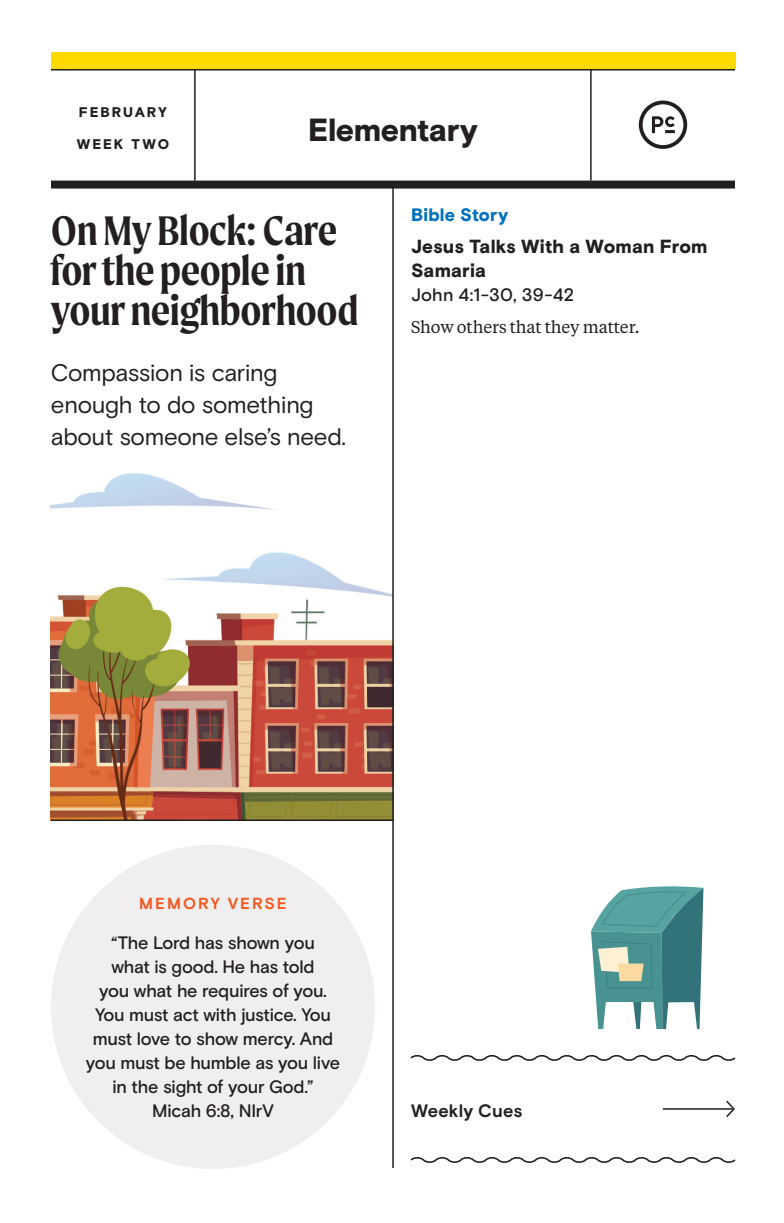
<style>
.page{position:relative;width:784px;height:1223px;background:#fff}
.page>*{position:absolute;margin:0;border:0;box-sizing:border-box;transform-origin:0 0}
.t1{font:600 44px/40px "Moret";letter-spacing:-.01em;color:#231f20}
.t2{font:900 32px "Basis Grotesque";letter-spacing:-.015em;color:#231f20}
.t3{font:24px/32px "Basis Grotesque";letter-spacing:-.015em;color:#231f20}
.t4{font:900 19px/24px "Basis Grotesque";letter-spacing:.005em;color:#231f20}
.t5{font:500 18px/24px "Basis Grotesque";letter-spacing:-.015em;color:#231f20;text-align:center}
.t6{font:500 18px "Basis Grotesque";letter-spacing:.01em;color:#231f20}
.t7{font:900 18px "Basis Grotesque";letter-spacing:.015em;color:#0071bb}
.t8{font:700 18px "Basis Grotesque";letter-spacing:.01em;color:#231f20}
.t9{font:17px "Tiempos Text";letter-spacing:-.01em;color:#231f20}
.t10{font:700 16px "Basis Grotesque";letter-spacing:.125em;color:#f15921}
.t11{font:900 14px "Basis Grotesque";letter-spacing:.135em;color:#231f20}
</style>
<div class="page">
<img style="left:51px;top:473px;width:341px;height:346px">
<hr style="left:194px;top:68px;width:2px;height:112px;background:#231f20">
<hr style="left:590px;top:68px;width:2px;height:112px;background:#231f20">
<hr style="left:51px;top:68px;width:684px;height:2px;background:#231f20">
<hr style="left:392px;top:187px;width:2px;height:980px;background:#231f20">
<div style="left:51px;top:180px;width:684px;height:8px;background:#231f20"></div>
<div style="left:51px;top:52px;width:684px;height:16px;background:#ffd900"></div>
<svg style="left:639px;top:100px;width:48px;height:49px"></svg>
<hr style="left:51px;top:819px;width:343px;height:2px;background:#231f20">
<svg style="left:410px;top:1055px;width:326px;height:6px"></svg>
<svg style="left:410px;top:1157px;width:326px;height:6px"></svg>
<hr style="left:663px;top:1108px;width:70px;height:1px;background:#231f20">
<svg style="left:725px;top:1100px;width:10px;height:17px"></svg>
<svg style="left:591px;top:886px;width:112px;height:143px"></svg>
<div style="left:51px;top:844px;width:324px;height:324px;background:#f0eeee;border-radius:50%"></div>
<p class="t11" style="left:79px;top:103px;width:90px">FEBRUARY</p>
<p class="t11" style="left:77px;top:135px;width:94px">WEEK TWO</p>
<h2 class="t2" style="left:308px;top:110px;width:171px">Elementary</h2>
<h1 class="t1" style="left:51px;top:209px;width:309px">On My Block: Care for the people in your neighborhood</h1>
<h3 class="t3" style="left:51px;top:357px;width:297px">Compassion is caring enough to do something about someone else’s need.</h3>
<p class="t7" style="left:411px;top:204px;width:99px">Bible Story</p>
<p class="t4" style="left:411px;top:235px;width:298px">Jesus Talks With a Woman From<br>Samaria</p>
<p class="t6" style="left:411px;top:284px;width:165px">John 4:1-30, 39-42</p>
<p class="t9" style="left:411px;top:315px;width:230px">Show others that they matter.</p>
<p class="t10" style="left:139px;top:894px;width:149px">MEMORY VERSE</p>
<p class="t5" style="left:86px;top:931px;width:256px">“The Lord has shown you<br>what is good. He has told<br>you what he requires of you.<br>You must act with justice. You must love to show mercy. And you must be humble as you live in the sight of your God.”<br>Micah 6:8, NIrV</p>
<p class="t8" style="left:411px;top:1100px;width:113px">Weekly Cues</p>
</div>
